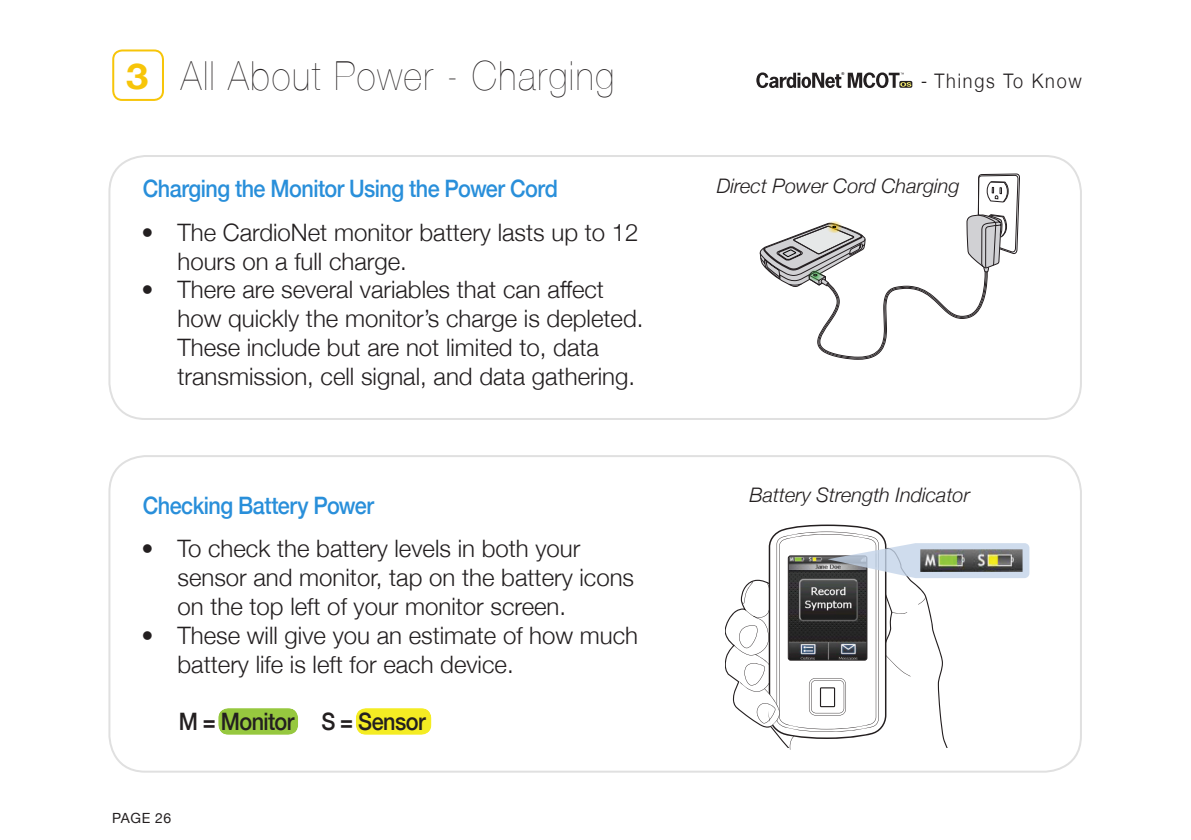
<style>
.page{position:relative;width:1191px;height:840px;background:#fff}
.page>*{position:absolute;margin:0;border:0;box-sizing:border-box;transform-origin:0 0}
.t1{font:200 40px "Helvetica Neue";letter-spacing:.05em;color:#231f20;scale:.9 1}
.t2{font:700 35.6px "Helvetica Neue";color:#f7c509;scale:1.12 1}
.t3{font:300 24px/28.8px "Helvetica Neue";color:#231f20}
.t4{font:500 24px "Helvetica Neue";letter-spacing:-.025em;color:#298fda;scale:.9 1}
.t5{font:500 24px "Helvetica Neue";letter-spacing:-.025em;color:#231f20;scale:.9 1}
.t6{font:italic 300 20px "Helvetica Neue";color:#231f20}
.t7{font:300 20px "Helvetica Neue";letter-spacing:.1em;color:#231f20;scale:.9 1}
.t8{font:14px "Helvetica Neue";letter-spacing:.04em;color:#231f20}
.t9{font:700 4px "Helvetica";color:#231f20}
</style>
<div class="page">
<div style="left:112px;top:49px;width:52px;height:52px;border:2px solid #f7c509;border-radius:9px"></div>
<div style="left:108px;top:455px;width:974px;height:317px;border:2px solid #e0e0e0;border-radius:36px"></div>
<div style="left:215px;top:705px;width:84px;height:30px;background:#fff;opacity:.75"></div>
<div style="left:352px;top:705px;width:80px;height:30px;background:#fff;opacity:.75"></div>
<svg style="left:734px;top:72px;width:295px;height:677px"></svg>
<p class="t1" style="left:181px;top:44px;width:483px">All About Power - Charging</p>
<h2 class="t2" style="left:126px;top:48px;width:21px">3</h2>
<p class="t9" style="left:841px;top:71px;width:4px">®</p>
<p class="t7" style="left:921px;top:64px;width:180px">- Things To Know</p>
<p class="t4" style="left:143px;top:169px;width:463px">Charging the Monitor Using the Power Cord</p>
<p class="t3" style="left:177px;top:216px;width:463px;text-indent:-36px">• The CardioNet monitor battery lasts up to 12 hours on a full charge.</p>
<p class="t3" style="left:177px;top:274px;width:467px;text-indent:-36px">• There are several variables that can affect how quickly the monitor’s charge is depleted.<br>These include but are not limited to, data transmission, cell signal, and data gathering.</p>
<p class="t4" style="left:143px;top:486px;width:258px">Checking Battery Power</p>
<p class="t3" style="left:177px;top:532px;width:458px;text-indent:-36px">• To check the battery levels in both your sensor and monitor, tap on the battery icons on the top left of your monitor screen.</p>
<p class="t3" style="left:177px;top:619px;width:462px;text-indent:-36px">• These will give you an estimate of how much battery life is left for each device.</p>
<p class="t5" style="left:179px;top:702px;width:276px">M = Monitor S = Sensor</p>
<p class="t8" style="left:112px;top:807px;width:61px">PAGE 26</p>
<p class="t6" style="left:717px;top:169px;width:244px">Direct Power Cord Charging</p>
<p class="t6" style="left:749px;top:479px;width:222px">Battery Strength Indicator</p>
</div>
